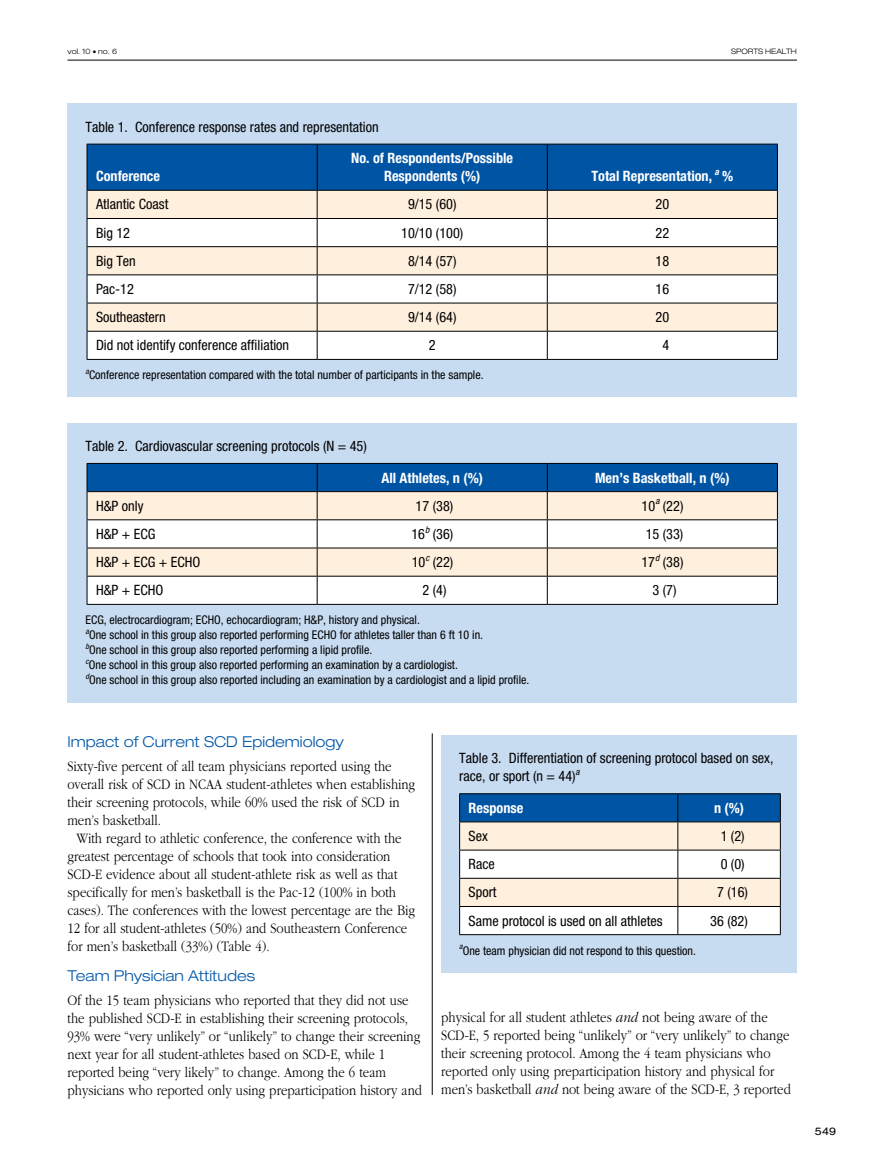
<style>
.page{position:relative;width:878px;height:1175px;background:#fff}
.page>*{position:absolute;margin:0;border:0;box-sizing:border-box;transform-origin:0 0}
.t1{font:300 15px/18px "ITC Garamond Std";color:#000;scale:.85 1}
.t2{font:300 expanded 15px "Helvetica Neue LT Std";color:#0057a8}
.t3{font:condensed 14.25px/18px "Helvetica Neue LT Std";color:#000}
.t4{font:700 condensed 14.25px/18px "Helvetica Neue LT Std";color:#fff;text-align:center}
.t5{font:condensed 12px "Helvetica Neue LT Std";color:#000}
.t6{font:expanded 10.5px "Helvetica Neue LT Std";color:#000}
.t7{font:italic 700 condensed 9.3px "Helvetica Neue LT Std";color:#fff}
.t8{font:italic condensed 7.8px "Helvetica Neue LT Std";color:#000}
.t9{font:300 expanded 7.5px "Helvetica Neue LT Std";color:#000}
.s1{font-style:italic}
</style>
<div class="page">
<hr style="left:68px;top:60px;width:728px;height:1px;background:#000">
<hr style="left:432px;top:733px;width:1px;height:361px;background:#000">
<div style="left:68px;top:104px;width:728px;height:293px;background:#c7dbf1"></div>
<hr style="left:87px;top:359px;width:230px;height:1px;background:#000">
<hr style="left:317px;top:359px;width:230px;height:1px;background:#000">
<svg style="left:87px;top:144px;width:691px;height:215px;background:#c0ccd6"></svg>
<hr style="left:547px;top:359px;width:230px;height:1px;background:#000">
<div style="left:68px;top:423px;width:728px;height:279px;background:#c7dbf1"></div>
<hr style="left:87px;top:604px;width:230px;height:1px;background:#000">
<hr style="left:317px;top:604px;width:230px;height:1px;background:#000">
<svg style="left:87px;top:463px;width:691px;height:141px;background:#c3ced6"></svg>
<hr style="left:547px;top:604px;width:230px;height:1px;background:#000">
<div style="left:441px;top:735px;width:355px;height:237px;background:#c7dbf1"></div>
<hr style="left:459px;top:934px;width:218px;height:1px;background:#000">
<svg style="left:459px;top:793px;width:322px;height:141px;background:#c2cdd5"></svg>
<hr style="left:677px;top:934px;width:103px;height:1px;background:#000">
<p class="t9" style="left:68px;top:47px;width:51px">vol. 10 • no. 6</p>
<p class="t9" style="left:731px;top:47px;width:67px">SPORTS HEALTH</p>
<p class="t3" style="left:86px;top:118px;width:294px">Table 1. Conference response rates and representation</p>
<p class="t4" style="left:96px;top:167px;width:66px">Conference</p>
<p class="t4" style="left:351px;top:149px;width:163px">No. of Respondents/Possible<br>Respondents (%)</p>
<p class="t4" style="left:591px;top:167px;width:122px">Total Representation,</p>
<p class="t7" style="left:714px;top:166px;width:6px">a</p>
<p class="t4" style="left:722px;top:167px;width:13px">%</p>
<p class="t3" style="left:96px;top:195px;width:74px">Atlantic Coast</p>
<p class="t3" style="left:408px;top:195px;width:50px">9/15 (60)</p>
<p class="t3" style="left:655px;top:195px;width:15px">20</p>
<p class="t3" style="left:96px;top:223px;width:36px">Big 12</p>
<p class="t3" style="left:401px;top:223px;width:64px">10/10 (100)</p>
<p class="t3" style="left:655px;top:223px;width:15px">22</p>
<p class="t3" style="left:96px;top:252px;width:41px">Big Ten</p>
<p class="t3" style="left:408px;top:252px;width:50px">8/14 (57)</p>
<p class="t3" style="left:655px;top:252px;width:15px">18</p>
<p class="t3" style="left:96px;top:280px;width:39px">Pac-12</p>
<p class="t3" style="left:408px;top:280px;width:50px">7/12 (58)</p>
<p class="t3" style="left:655px;top:280px;width:15px">16</p>
<p class="t3" style="left:96px;top:308px;width:71px">Southeastern</p>
<p class="t3" style="left:408px;top:308px;width:50px">9/14 (64)</p>
<p class="t3" style="left:655px;top:308px;width:15px">20</p>
<p class="t3" style="left:96px;top:336px;width:195px">Did not identify conference affiliation</p>
<p class="t3" style="left:429px;top:336px;width:8px">2</p>
<p class="t3" style="left:662px;top:336px;width:8px">4</p>
<p class="t8" style="left:86px;top:366px;width:5px">a</p>
<p class="t5" style="left:89px;top:368px;width:396px">Conference representation compared with the total number of participants in the sample.</p>
<p class="t3" style="left:86px;top:437px;width:283px">Table 2. Cardiovascular screening protocols (N = 45)</p>
<p class="t4" style="left:381px;top:468px;width:103px">All Athletes, n (%)</p>
<p class="t4" style="left:595px;top:468px;width:136px">Men’s Basketball, n (%)</p>
<p class="t3" style="left:96px;top:496px;width:49px">H&amp;P only</p>
<p class="t3" style="left:415px;top:496px;width:39px">17 (38)</p>
<p class="t3" style="left:641px;top:496px;width:43px">10<sup>a</sup> (22)</p>
<p class="t3" style="left:96px;top:525px;width:61px">H&amp;P + ECG</p>
<p class="t3" style="left:411px;top:525px;width:43px">16<sup>b</sup> (36)</p>
<p class="t3" style="left:645px;top:525px;width:39px">15 (33)</p>
<p class="t3" style="left:96px;top:553px;width:106px">H&amp;P + ECG + ECHO</p>
<p class="t3" style="left:411px;top:553px;width:43px">10<sup>c</sup> (22)</p>
<p class="t3" style="left:641px;top:553px;width:43px">17<sup>d</sup> (38)</p>
<p class="t3" style="left:96px;top:581px;width:69px">H&amp;P + ECHO</p>
<p class="t3" style="left:422px;top:581px;width:25px">2 (4)</p>
<p class="t3" style="left:652px;top:581px;width:25px">3 (7)</p>
<p class="t5" style="left:86px;top:613px;width:336px">ECG, electrocardiogram; ECHO, echocardiogram; H&amp;P, history and physical.</p>
<p class="t8" style="left:86px;top:626px;width:5px">a</p>
<p class="t5" style="left:89px;top:628px;width:395px">One school in this group also reported performing ECHO for athletes taller than 6 ft 10 in.</p>
<p class="t8" style="left:86px;top:641px;width:5px">b</p>
<p class="t5" style="left:89px;top:643px;width:284px">One school in this group also reported performing a lipid profile.</p>
<p class="t8" style="left:86px;top:656px;width:5px">c</p>
<p class="t5" style="left:89px;top:658px;width:370px">One school in this group also reported performing an examination by a cardiologist.</p>
<p class="t8" style="left:86px;top:671px;width:5px">d</p>
<p class="t5" style="left:89px;top:673px;width:441px">One school in this group also reported including an examination by a cardiologist and a lipid profile.</p>
<p class="t2" style="left:68px;top:732px;width:278px">Impact of Current SCD Epidemiology</p>
<p class="t1" style="left:68px;top:757px;width:410px">Sixty-five percent of all team physicians reported using the overall risk of SCD in NCAA student-athletes when establishing their screening protocols, while 60% used the risk of SCD in men’s basketball.</p>
<p class="t1" style="left:68px;top:829px;width:410px;text-indent:9px">With regard to athletic conference, the conference with the greatest percentage of schools that took into consideration SCD-E evidence about all student-athlete risk as well as that specifically for men’s basketball is the Pac-12 (100% in both cases). The conferences with the lowest percentage are the Big 12 for all student-athletes (50%) and Southeastern Conference for men’s basketball (33%) (Table 4).</p>
<p class="t2" style="left:68px;top:966px;width:189px">Team Physician Attitudes</p>
<p class="t1" style="left:68px;top:991px;width:418px">Of the 15 team physicians who reported that they did not use the published SCD-E in establishing their screening protocols, 93% were “very unlikely” or “unlikely” to change their screening next year for all student-athletes based on SCD-E, while 1 reported being “very likely” to change. Among the 6 team physicians who reported only using preparticipation history and</p>
<p class="t3" style="left:459px;top:749px;width:316px">Table 3. Differentiation of screening protocol based on sex, race, or sport (n = 44)<sup>a</sup></p>
<p class="t4" style="left:468px;top:798px;width:56px">Response</p>
<p class="t4" style="left:714px;top:798px;width:32px">n (%)</p>
<p class="t3" style="left:468px;top:827px;width:21px">Sex</p>
<p class="t3" style="left:720px;top:827px;width:25px">1 (2)</p>
<p class="t3" style="left:468px;top:855px;width:28px">Race</p>
<p class="t3" style="left:720px;top:855px;width:25px">0 (0)</p>
<p class="t3" style="left:468px;top:883px;width:29px">Sport</p>
<p class="t3" style="left:717px;top:883px;width:32px">7 (16)</p>
<p class="t3" style="left:468px;top:911px;width:195px">Same protocol is used on all athletes</p>
<p class="t3" style="left:710px;top:911px;width:39px">36 (82)</p>
<p class="t8" style="left:459px;top:941px;width:5px">a</p>
<p class="t5" style="left:462px;top:943px;width:235px">One team physician did not respond to this question.</p>
<p class="t1" style="left:441px;top:1008px;width:413px">physical for all student athletes <span class="s1">and</span> not being aware of the SCD-E, 5 reported being “unlikely” or “very unlikely” to change their screening protocol. Among the 4 team physicians who reported only using preparticipation history and physical for men’s basketball <span class="s1">and</span> not being aware of the SCD-E, 3 reported</p>
<p class="t6" style="left:814px;top:1125px;width:23px">549</p>
</div>
